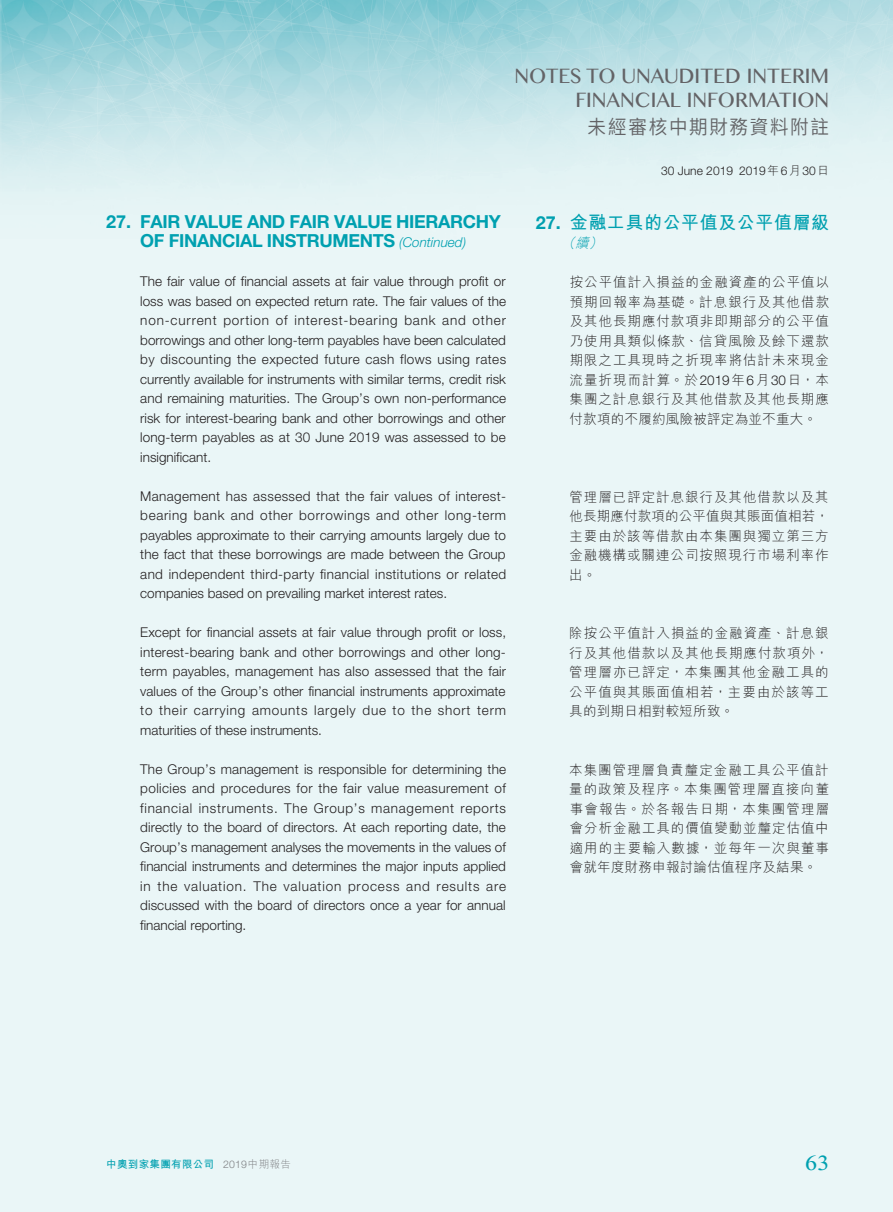
<style>
.page{position:relative;width:893px;height:1212px;background:#eaf6f7}
.page>*{position:absolute;margin:0;border:0;box-sizing:border-box;transform-origin:0 0}
.t1{font:21px/24px "Gurmukhi MN";color:#636366;scale:.95 1}
.t2{font:21px "Gurmukhi MN";color:#00a0b0}
.t3{font:19.5px "Source Han Sans TC";letter-spacing:.095em;color:#636366;scale:.95 1}
.t4{font:700 18px/19.5px "Helvetica Neue LT Std";letter-spacing:-.02em;color:#00a0b0;text-align:center}
.t5{font:700 18px "M Hei HK";letter-spacing:.03em;color:#00a0b0}
.t6{font:300 13.5px/19.5px "Helvetica Neue LT Std";color:#231f20;text-align:justify}
.t7{font:300 13.5px/19.5px "M Hei HK";letter-spacing:.07em;color:#231f20;text-align:justify}
.t8{font:italic 300 13.5px "M Hei HK";color:#00a0b0}
.t9{font:300 12px "Helvetica Neue LT Std";color:#231f20}
.t10{font:700 10.5px "M Hei HK";letter-spacing:.03em;color:#00a0b0}
.s1{font-weight:300;font-style:italic;font-size:13.5px}
.s2{font-family:"M Hei HK"}
.s3{font-family:"Helvetica Neue LT Std"}
.s4{font-family:"Helvetica Neue LT Std";font-weight:300;color:#808285}
.s5{font-weight:300;color:#808285}
</style>
<div class="page">
<img style="left:0;top:0;width:893px;height:189px">
<h1 class="t1" style="left:514px;top:64px;width:15px">NOTES</h1>
<h1 class="t1" style="left:586px;top:64px;width:135px">TO UNAUDITED</h1>
<h1 class="t1" style="left:747px;top:64px;width:20px">INTE</h1>
<h1 class="t1" style="left:575px;top:64px;width:268px;text-indent:216px">RIM<br>FINAN CIAL IN FORMATION</h1>
<h2 class="t3" style="left:588px;top:116px;width:256px">未經審核中期財務資料附註</h2>
<h3 class="t4" style="left:106px;top:211px;width:396px">27. FAIR VALUE AND FAIR VALUE HIERARCHY<br>OF FINANCIAL INSTRUMENTS <span class="s1">(Continued)</span></h3>
<p class="t6" style="left:140px;top:271px;width:367px">The fair value of financial assets at fair value through profit or loss was based on expected return rate. The fair values of the non-current portion of interest-bearing bank and other borrowings and other long-term payables have been calculated by discounting the expected future cash flows using rates currently available for instruments with similar terms, credit risk and remaining maturities. The Group’s own non-performance risk for interest-bearing bank and other borrowings and other long-term payables as at 30 June 2019 was assessed to be insignificant.</p>
<p class="t6" style="left:140px;top:486px;width:367px">Management has assessed that the fair values of interest&shy;bearing bank and other borrowings and other long-term payables approximate to their carrying amounts largely due to the fact that these borrowings are made between the Group and independent third-party financial institutions or related companies based on prevailing market interest rates.</p>
<p class="t6" style="left:140px;top:622px;width:367px">Except for financial assets at fair value through profit or loss, interest-bearing bank and other borrowings and other long&shy;term payables, management has also assessed that the fair values of the Group’s other financial instruments approximate to their carrying amounts largely due to the short term maturities of these instruments.</p>
<p class="t6" style="left:140px;top:759px;width:367px">The Group’s management is responsible for determining the policies and procedures for the fair value measurement of financial instruments. The Group’s management reports directly to the board of directors. At each reporting date, the Group’s management analyses the movements in the values of financial instruments and determines the major inputs applied in the valuation. The valuation process and results are discussed with the board of directors once a year for annual financial reporting.</p>
<p class="t9" style="left:661px;top:164px;width:170px">30 June 2019 2019<span class="s2">年</span>6<span class="s2">月</span>30<span class="s2">日</span></p>
<h3 class="t5" style="left:536px;top:209px;width:295px"><span class="s3">27.</span> 金融工具的公平值及公平值層級</h3>
<p class="t8" style="left:562px;top:236px;width:45px">（續）</p>
<p class="t7" style="left:569px;top:272px;width:261px">按公平值計入損益的金融資產的公平值以預期回報率為基礎。計息銀行及其他借款及其他長期應付款項非即期部分的公平值乃使用具類似條款、信貸風險及餘下還款期限之工具現時之折現率將估計未來現金流量折現而計算。於<span class="s3">2019</span>年<span class="s3">6</span>月<span class="s3">30</span>日，本集團之計息銀行及其他借款及其他長期應付款項的不履約風險被評定為並不重大。</p>
<p class="t7" style="left:569px;top:487px;width:261px">管理層已評定計息銀行及其他借款以及其他長期應付款項的公平值與其賬面值相若，主要由於該等借款由本集團與獨立第三方金融機構或關連公司按照現行市場利率作出。</p>
<p class="t7" style="left:569px;top:623px;width:261px">除按公平值計入損益的金融資產、計息銀行及其他借款以及其他長期應付款項外，管理層亦已評定，本集團其他金融工具的公平值與其賬面值相若，主要由於該等工具的到期日相對較短所致。</p>
<p class="t7" style="left:569px;top:760px;width:261px">本集團管理層負責釐定金融工具公平值計量的政策及程序。本集團管理層直接向董事會報告。於各報告日期，本集團管理層會分析金融工具的價值變動並釐定估值中適用的主要輸入數據，並每年一次與董事會就年度財務申報討論估值程序及結果。</p>
<p class="t10" style="left:106px;top:1157px;width:186px">中奧到家集團有限公司 <span class="s4">2019</span><span class="s5">中期報告</span></p>
<h1 class="t2" style="left:805px;top:1150px;width:26px">63</h1>
</div>
